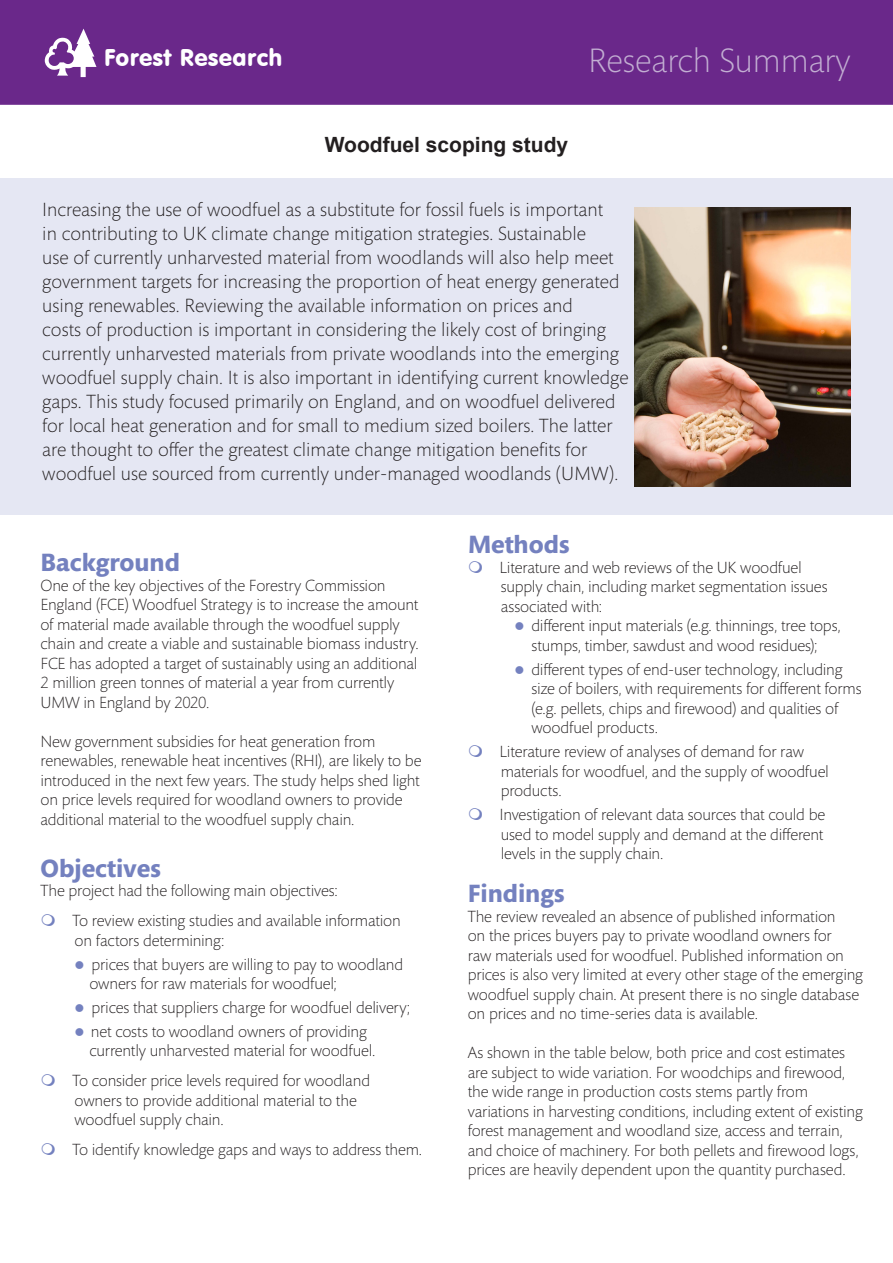
<style>
.page{position:relative;width:893px;height:1263px;background:#fff}
.page>*{position:absolute;margin:0;border:0;box-sizing:border-box;transform-origin:0 0}
.t1{font:300 34.5px "Mundo Sans Std";color:#c2aed2}
.Mundo_Purple_Heading{font:700 25.5px "Mundo Sans Std";color:#7481bf}
.t2{font:23.7px "VAG Rounded BT";letter-spacing:.02em;color:#fff}
.t3{font:700 21px "Arial";color:#231f20}
.Mundo_Introduction{font:300 19.5px/24px "Mundo Sans Std";color:#231f20}
.Mundo_Body_Text{font:300 16.5px/19.5px "Mundo Sans Std";letter-spacing:-.01em;color:#231f20}
.Mundo_Purple_Heading-2{font:300 16.5px "Mundo Sans Std";letter-spacing:-.01em;color:#231f20}
.s1{color:#7481bf}
</style>
<div class="page">
<div style="left:0;top:178px;width:893px;height:337px;background:#e5e7f3"></div>
<img style="left:634px;top:207px;width:216px;height:279px">
<div style="left:0;top:0;width:893px;height:106px;background:#6a288a"></div>
<hr style="left:0;top:105px;width:893px;height:3px;background:#fff">
<svg style="left:45px;top:29px;width:51px;height:48px"></svg>
<p class="t2" style="left:104px;top:42px;width:180px">Forest Research</p>
<p class="t1" style="left:588px;top:41px;width:264px">Research Summary</p>
<p class="t3" style="left:325px;top:130px;width:245px">Woodfuel scoping study</p>
<p class="Mundo_Introduction" style="left:42px;top:198px;width:588px">Increasing the use of woodfuel as a substitute for fossil fuels is important<br>in contributing to UK climate change mitigation strategies. Sustainable<br>use of currently unharvested material from woodlands will also help meet government targets for increasing the proportion of heat energy generated using renewables. Reviewing the available information on prices and<br>costs of production is important in considering the likely cost of bringing currently unharvested materials from private woodlands into the emerging woodfuel supply chain. It is also important in identifying current knowledge gaps. This study focused primarily on England, and on woodfuel delivered for local heat generation and for small to medium sized boilers. The latter are thought to offer the greatest climate change mitigation benefits for woodfuel use sourced from currently under-managed woodlands (UMW).</p>
<p class="Mundo_Purple_Heading" style="left:40px;top:548px;width:141px">Background</p>
<p class="Mundo_Body_Text" style="left:40px;top:576px;width:380px">One of the key objectives of the Forestry Commission England (FCE) Woodfuel Strategy is to increase the amount of material made available through the woodfuel supply chain and create a viable and sustainable biomass industry.<br>FCE has adopted a target of sustainably using an additional 2 million green tonnes of material a year from currently UMW in England by 2020.</p>
<p class="Mundo_Body_Text" style="left:40px;top:732px;width:383px">New government subsidies for heat generation from renewables, renewable heat incentives (RHI), are likely to be introduced in the next few years. The study helps shed light on price levels required for woodland owners to provide additional material to the woodfuel supply chain.</p>
<p class="Mundo_Purple_Heading" style="left:40px;top:853px;width:122px">Objectives</p>
<p class="Mundo_Body_Text" style="left:40px;top:881px;width:299px">The project had the following main objectives:</p>
<p class="Mundo_Body_Text" style="left:72px;top:911px;width:330px">To review existing studies and available information</p>
<p class="Mundo_Body_Text" style="left:75px;top:931px;width:151px">on factors determining:</p>
<p class="Mundo_Body_Text" style="left:75px;top:955px;width:330px"><span class="s1">●</span> prices that buyers are willing to pay to woodland</p>
<p class="Mundo_Body_Text" style="left:89px;top:974px;width:249px">owners for raw materials for woodfuel;</p>
<p class="Mundo_Body_Text" style="left:75px;top:998px;width:337px"><span class="s1">●</span> prices that suppliers charge for woodfuel delivery;</p>
<p class="Mundo_Body_Text" style="left:75px;top:1022px;width:294px"><span class="s1">●</span> net costs to woodland owners of providing</p>
<p class="Mundo_Body_Text" style="left:89px;top:1041px;width:288px">currently unharvested material for woodfuel.</p>
<p class="Mundo_Body_Text" style="left:72px;top:1071px;width:299px">To consider price levels required for woodland</p>
<p class="Mundo_Body_Text" style="left:75px;top:1091px;width:284px">owners to provide additional material to the</p>
<p class="Mundo_Body_Text" style="left:75px;top:1110px;width:151px">woodfuel supply chain.</p>
<p class="Mundo_Body_Text" style="left:72px;top:1140px;width:351px">To identify knowledge gaps and ways to address them.</p>
<p class="Mundo_Purple_Heading" style="left:468px;top:530px;width:103px">Methods</p>
<p class="Mundo_Purple_Heading-2" style="left:500px;top:558px;width:304px">Literature and web reviews of the UK woodfuel</p>
<p class="Mundo_Body_Text" style="left:501px;top:577px;width:328px">supply chain, including market segmentation issues</p>
<p class="Mundo_Body_Text" style="left:501px;top:597px;width:103px">associated with:</p>
<p class="Mundo_Body_Text" style="left:514px;top:616px;width:328px;text-align:center"><span class="s1">●</span> different input materials (e.g. thinnings, tree tops, stumps, timber, sawdust and wood residues);</p>
<p class="Mundo_Body_Text" style="left:531px;top:660px;width:332px;text-indent:-17px"><span class="s1">●</span> different types of end-user technology, including size of boilers, with requirements for different forms (e.g. pellets, chips and firewood) and qualities of woodfuel products.</p>
<p class="Mundo_Body_Text" style="left:500px;top:742px;width:306px">Literature review of analyses of demand for raw</p>
<p class="Mundo_Body_Text" style="left:501px;top:762px;width:330px">materials for woodfuel, and the supply of woodfuel</p>
<p class="Mundo_Body_Text" style="left:501px;top:781px;width:63px">products.</p>
<p class="Mundo_Body_Text" style="left:500px;top:805px;width:327px">Investigation of relevant data sources that could be</p>
<p class="Mundo_Body_Text" style="left:501px;top:825px;width:324px">used to model supply and demand at the different</p>
<p class="Mundo_Body_Text" style="left:501px;top:844px;width:164px">levels in the supply chain.</p>
<p class="Mundo_Purple_Heading" style="left:468px;top:879px;width:99px">Findings</p>
<p class="Mundo_Body_Text" style="left:468px;top:907px;width:397px">The review revealed an absence of published information<br>on the prices buyers pay to private woodland owners for<br>raw materials used for woodfuel. Published information on prices is also very limited at every other stage of the emerging woodfuel supply chain. At present there is no single database on prices and no time-series data is available.</p>
<p class="Mundo_Body_Text" style="left:468px;top:1043px;width:397px">As shown in the table below, both price and cost estimates are subject to wide variation. For woodchips and firewood, the wide range in production costs stems partly from variations in harvesting conditions, including extent of existing forest management and woodland size, access and terrain, and choice of machinery. For both pellets and firewood logs, prices are heavily dependent upon the quantity purchased.</p>
</div>
